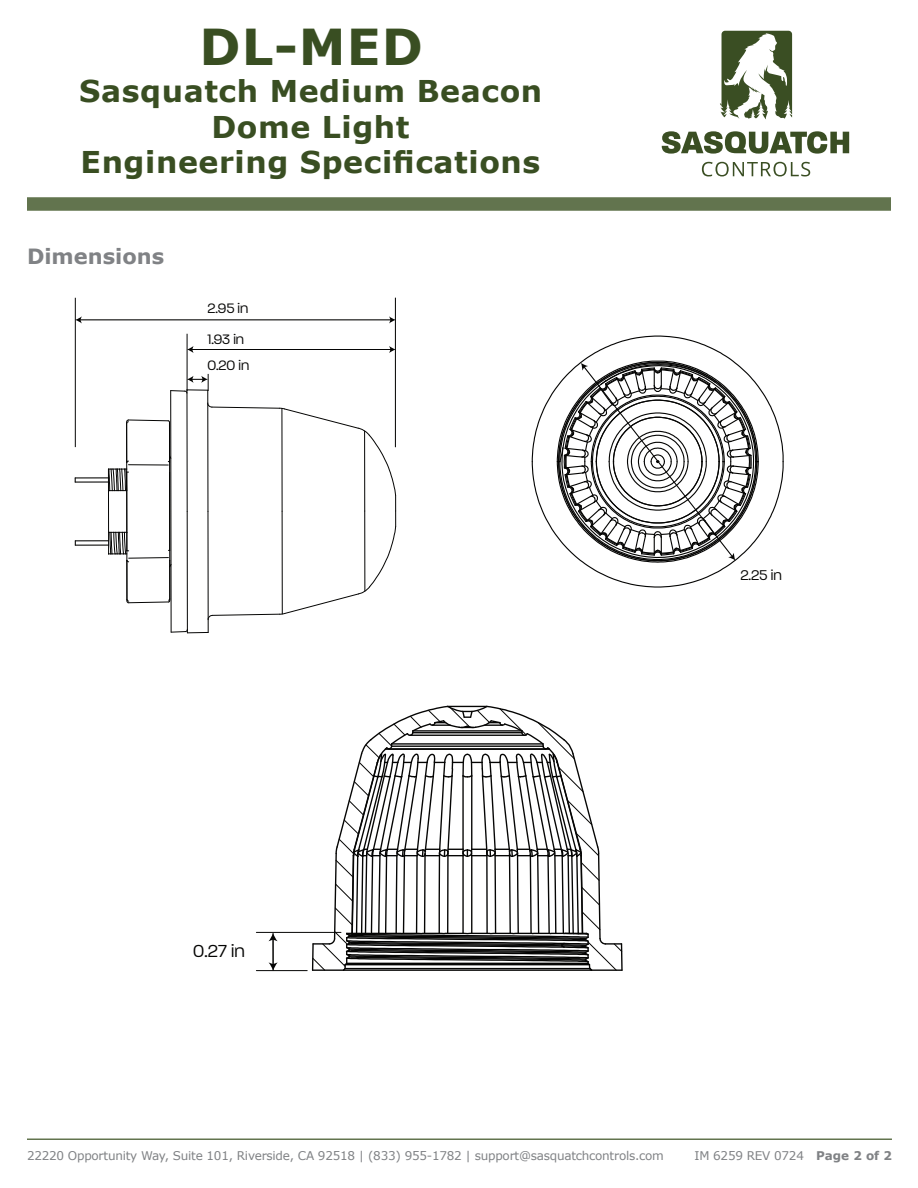
<style>
.page{position:relative;width:918px;height:1188px;background:#fff}
.page>*{position:absolute;margin:0;border:0;box-sizing:border-box;transform-origin:0 0}
.t1{font:700 49.5px "Verdana";color:#394e22}
.t2{font:700 30px/36px "Verdana";letter-spacing:.02em;color:#394e22;text-align:center}
.Heading1{font:700 21px "Verdana";color:#808285}
.t3{font:300 18.75px "Paralucent";color:#050504}
.t4{font:300 15.3px "Paralucent";color:#050504}
.t5{font:300 14.85px/30.8px "Paralucent";letter-spacing:-.005em;color:#050504}
.t6{font:12px "Verdana";letter-spacing:-.02em;color:#808285}
.s1{font-weight:700}
</style>
<div class="page">
<svg style="left:720px;top:31px;width:72px;height:88px"></svg>
<svg style="left:662px;top:131px;width:187px;height:23px"></svg>
<svg style="left:702px;top:162px;width:108px;height:14px"></svg>
<div style="left:27px;top:197px;width:864px;height:14px;background:#62744e"></div>
<hr style="left:27px;top:1138px;width:865px;height:2px;background:#62744e">
<hr style="left:395px;top:298px;width:1px;height:149px;background:#050504">
<hr style="left:80px;top:320px;width:311px;height:1px;background:#050504">
<svg style="left:76px;top:316px;width:6px;height:7px"></svg>
<svg style="left:389px;top:316px;width:7px;height:7px"></svg>
<hr style="left:192px;top:349px;width:199px;height:1px;background:#050504">
<svg style="left:188px;top:346px;width:6px;height:7px"></svg>
<svg style="left:389px;top:346px;width:7px;height:7px"></svg>
<hr style="left:75px;top:298px;width:1px;height:149px;background:#050504">
<hr style="left:187px;top:334px;width:1px;height:57px;background:#050504">
<hr style="left:187px;top:511px;width:1px;height:122px;background:#050504">
<hr style="left:208px;top:511px;width:1px;height:121px;background:#050504">
<hr style="left:187px;top:390px;width:1px;height:121px;background:#050504">
<hr style="left:207px;top:390px;width:1px;height:121px;background:#050504">
<hr style="left:170px;top:391px;width:1px;height:241px;background:#050504">
<hr style="left:108px;top:491px;width:1px;height:41px;background:#050504">
<hr style="left:127px;top:560px;width:1px;height:40px;background:#050504">
<hr style="left:169px;top:560px;width:1px;height:39px;background:#050504">
<hr style="left:126px;top:472px;width:1px;height:79px;background:#050504">
<hr style="left:169px;top:472px;width:1px;height:78px;background:#050504">
<hr style="left:129px;top:464px;width:39px;height:1px;background:#050504">
<hr style="left:169px;top:424px;width:1px;height:39px;background:#050504">
<hr style="left:126px;top:423px;width:1px;height:40px;background:#050504">
<svg style="left:207px;top:402px;width:189px;height:218px"></svg>
<svg style="left:170px;top:374px;width:39px;height:20px"></svg>
<svg style="left:170px;top:629px;width:38px;height:4px"></svg>
<svg style="left:168px;top:455px;width:4px;height:17px"></svg>
<svg style="left:126px;top:419px;width:44px;height:5px"></svg>
<svg style="left:126px;top:598px;width:45px;height:6px"></svg>
<svg style="left:108px;top:460px;width:21px;height:31px"></svg>
<svg style="left:108px;top:532px;width:64px;height:36px"></svg>
<hr style="left:75px;top:545px;width:34px;height:1px;background:#050504">
<hr style="left:75px;top:540px;width:34px;height:1px;background:#050504">
<hr style="left:75px;top:477px;width:33px;height:1px;background:#050504">
<hr style="left:75px;top:481px;width:33px;height:2px;background:#050504">
<svg style="left:531px;top:335px;width:253px;height:253px"></svg>
<svg style="left:269px;top:933px;width:9px;height:37px"></svg>
<hr style="left:256px;top:932px;width:85px;height:1px;background:#050504">
<hr style="left:256px;top:970px;width:51px;height:1px;background:#050504">
<svg style="left:311px;top:705px;width:312px;height:266px"></svg>
<h1 class="t1" style="left:200px;top:15px;width:225px">DL-MED</h1>
<h2 class="t2" style="left:79px;top:74px;width:465px">Sasquatch Medium Beacon<br>Dome Light</h2>
<h2 class="t2" style="left:81px;top:145px;width:461px">Engineering Specifications</h2>
<p class="Heading1" style="left:27px;top:243px;width:139px">Dimensions</p>
<p class="t5" style="left:207px;top:293px;width:42px">2.95 in<br>1.93 in</p>
<p class="t5" style="left:207px;top:349px;width:43px">0.20 in</p>
<p class="t3" style="left:193px;top:940px;width:53px">0.27 in</p>
<p class="t4" style="left:740px;top:566px;width:43px">2.25 in</p>
<p class="t6" style="left:27px;top:1148px;width:638px">22220 Opportunity Way, Suite 101, Riverside, CA 92518 | (833) 955-1782 | support@sasquatchcontrols.com</p>
<p class="t6" style="left:695px;top:1148px;width:199px">IM 6259 REV 0724 <span class="s1">Page 2 of 2</span></p>
</div>
